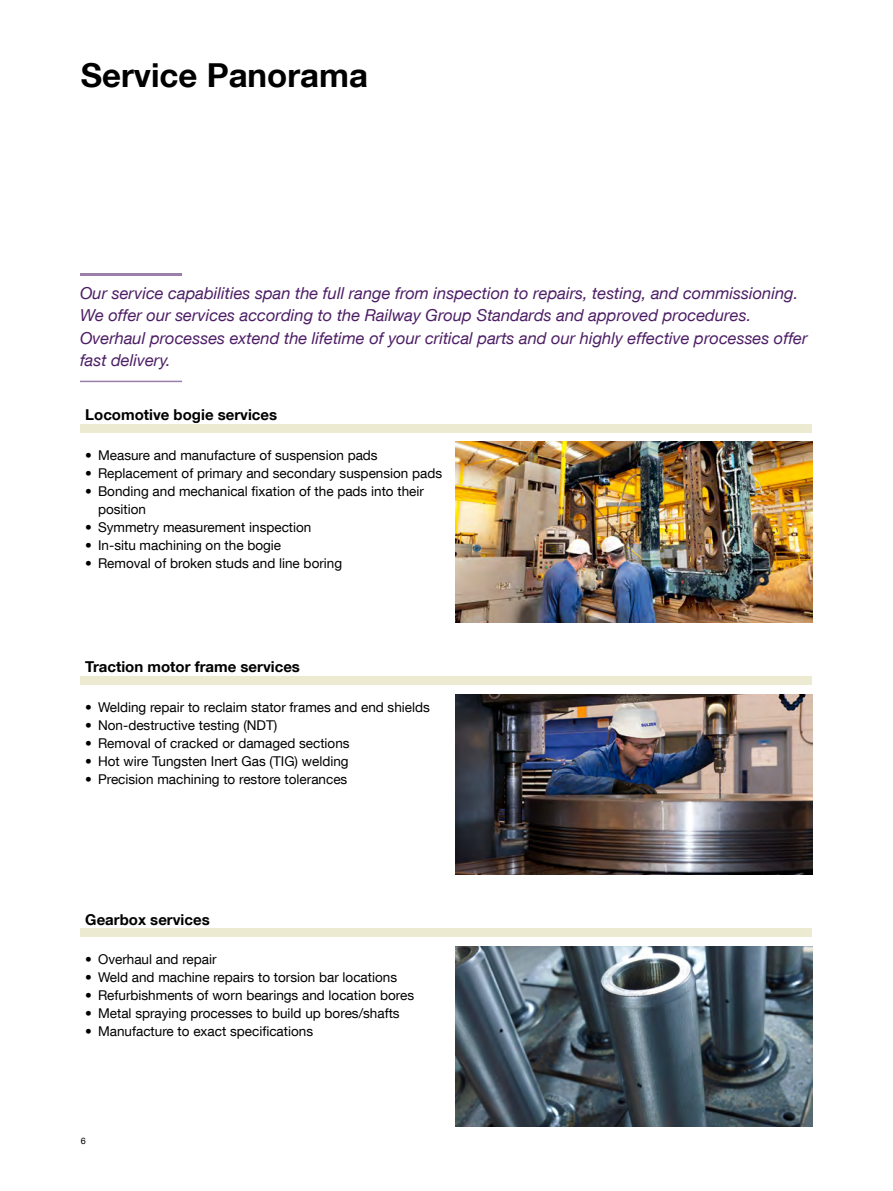
<style>
.page{position:relative;width:893px;height:1191px;background:#fff}
.page>*{position:absolute;margin:0;border:0;box-sizing:border-box;transform-origin:0 0}
.Title-1{font:700 33px "Helvetica Neue LT Com";color:#000}
.Lead_text{font:italic 16.5px/22.5px "Helvetica Neue LT Com";color:#4d1e65}
.Product_type_title{font:700 15px "Helvetica Neue LT Com";color:#000}
.t1{font:13.5px/18px "Helvetica Neue LT Com";color:#000}
.t2{font:9px "Helvetica Neue LT Com";color:#000}
</style>
<div class="page">
<svg style="left:83px;top:432px;width:198px;height:1px"></svg>
<svg style="left:82px;top:684px;width:222px;height:1px"></svg>
<svg style="left:82px;top:936px;width:132px;height:1px"></svg>
<div style="left:81px;top:424px;width:731px;height:8px;background:#ecead0"></div>
<div style="left:81px;top:676px;width:731px;height:8px;background:#ecead0"></div>
<div style="left:81px;top:928px;width:731px;height:8px;background:#ecead0"></div>
<hr style="left:80px;top:273px;width:102px;height:3px;background:#997fa9">
<hr style="left:80px;top:381px;width:102px;height:1px;background:#997fa9">
<img style="left:455px;top:442px;width:357px;height:180px">
<img style="left:455px;top:694px;width:357px;height:180px">
<img style="left:455px;top:946px;width:357px;height:180px">
<p class="Title-1" style="left:81px;top:55px;width:289px">Service Panorama</p>
<p class="Lead_text" style="left:80px;top:281px;width:720px">Our service capabilities span the full range from inspection to repairs, testing, and commissioning.</p>
<p class="Lead_text" style="left:80px;top:303px;width:673px">We offer our services according to the Railway Group Standards and approved procedures.</p>
<p class="Lead_text" style="left:80px;top:326px;width:729px">Overhaul processes extend the lifetime of your critical parts and our highly effective processes offer fast delivery.</p>
<p class="Product_type_title" style="left:85px;top:405px;width:193px">Locomotive bogie services</p>
<p class="t1" style="left:85px;top:446px;width:294px">• Measure and manufacture of suspension pads</p>
<p class="t1" style="left:85px;top:464px;width:358px">• Replacement of primary and secondary suspension pads</p>
<p class="t1" style="left:98px;top:482px;width:327px;text-indent:-13px">• Bonding and mechanical fixation of the pads into their position</p>
<p class="t1" style="left:85px;top:518px;width:228px">• Symmetry measurement inspection</p>
<p class="t1" style="left:85px;top:536px;width:197px">• In-situ machining on the bogie</p>
<p class="t1" style="left:85px;top:554px;width:258px">• Removal of broken studs and line boring</p>
<p class="Product_type_title" style="left:85px;top:657px;width:216px">Traction motor frame services</p>
<p class="t1" style="left:85px;top:698px;width:346px">• Welding repair to reclaim stator frames and end shields</p>
<p class="t1" style="left:85px;top:716px;width:194px">• Non-destructive testing (NDT)</p>
<p class="t1" style="left:85px;top:734px;width:266px">• Removal of cracked or damaged sections</p>
<p class="t1" style="left:85px;top:752px;width:265px">• Hot wire Tungsten Inert Gas (TIG) welding</p>
<p class="t1" style="left:85px;top:770px;width:264px">• Precision machining to restore tolerances</p>
<p class="Product_type_title" style="left:85px;top:909px;width:126px">Gearbox services</p>
<p class="t1" style="left:85px;top:950px;width:133px">• Overhaul and repair</p>
<p class="t1" style="left:85px;top:968px;width:313px">• Weld and machine repairs to torsion bar locations</p>
<p class="t1" style="left:85px;top:986px;width:330px">• Refurbishments of worn bearings and location bores</p>
<p class="t1" style="left:85px;top:1004px;width:316px">• Metal spraying processes to build up bores/shafts</p>
<p class="t1" style="left:85px;top:1022px;width:229px">• Manufacture to exact specifications</p>
<p class="t2" style="left:81px;top:1135px;width:7px">6</p>
</div>
